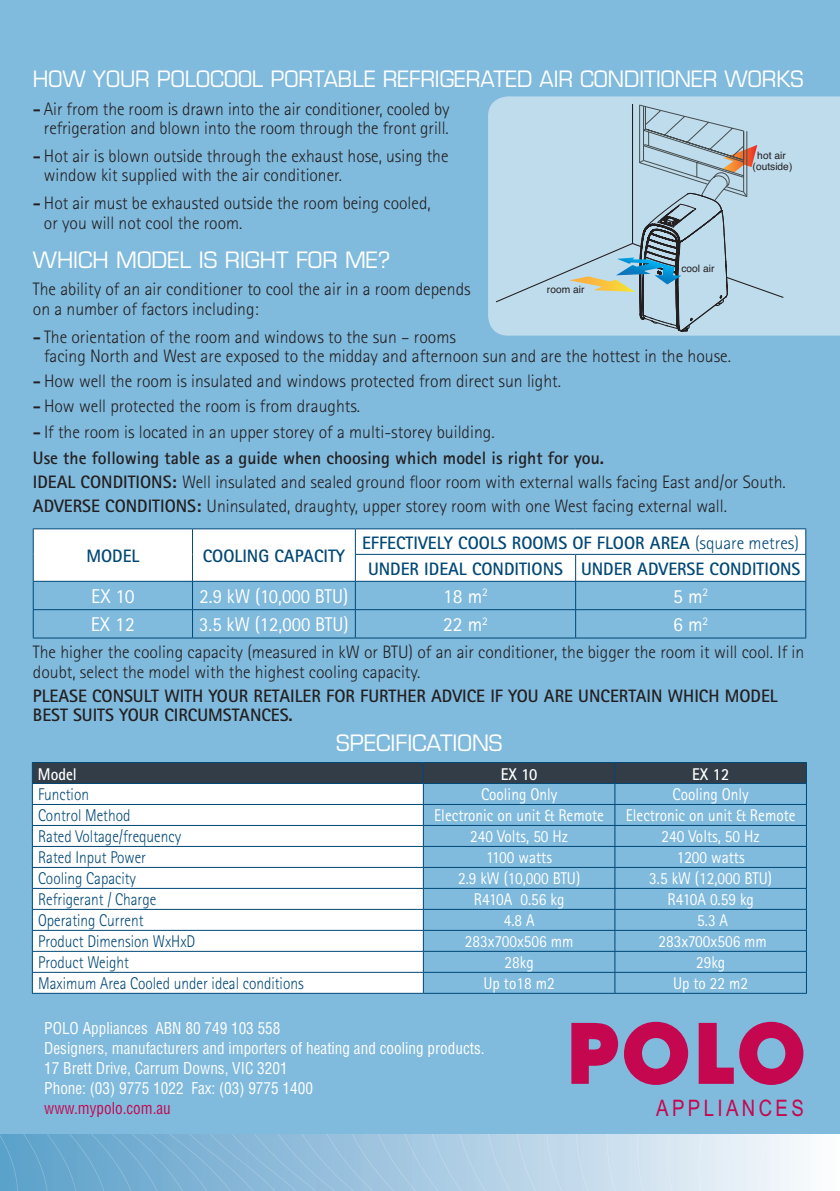
<style>
.page{position:relative;width:840px;height:1191px;background:#fff}
.page>*{position:absolute;margin:0;border:0;box-sizing:border-box;transform-origin:0 0}
.t1{font:700 77.8px "Avant Garde";color:#c50750}
.t2{font:22.8px "Arial Narrow";letter-spacing:.15em;color:#c50750}
.t3{font:22px "Eurostile";color:#fff;scale:.94 1}
.t4{font:22px "Eurostile";color:#fff}
.t5{font:20px "Rotis Sans Serif";color:#fff;scale:.93 1}
.t6{font:20px "Rotis Sans Serif";color:#fff}
.t7{font:300 18px/19.4px "Rotis Sans Serif";color:#231f20}
.t8{font:700 18px/18.2px "Rotis Sans Serif";color:#231f20}
.t9{font:700 18px "Rotis Sans Serif";color:#004876}
.t10{font:17px "Rotis Sans Serif";color:#fff;scale:.9 1}
.t11{font:300 17px "Rotis Sans Serif";color:#004876;scale:.9 1}
.t12{font:700 17px "Rotis Sans Serif";color:#fff;scale:.9 1}
.t13{font:condensed 16px "Helvetica";color:#fff;scale:.95 1}
.t14{font:condensed 16px "Helvetica";color:#c50750;scale:.95 1}
.t15{font:10.2px/11px "Helvetica";color:#231f20;text-align:center}
.s1{font-weight:700}
.s2{font-weight:300}
</style>
<div class="page">
<div style="left:0;top:0;width:839px;height:1191px;background:#80badd"></div>
<div style="left:34px;top:529px;width:771px;height:52px;background:#fff"></div>
<svg style="left:34px;top:582px;width:771px;height:55px"></svg>
<hr style="left:33px;top:528px;width:159px;height:1px;background:#004876">
<hr style="left:192px;top:528px;width:163px;height:1px;background:#004876">
<hr style="left:355px;top:528px;width:220px;height:1px;background:#004876">
<hr style="left:575px;top:528px;width:230px;height:1px;background:#004876">
<hr style="left:355px;top:554px;width:220px;height:1px;background:#004876">
<hr style="left:575px;top:554px;width:230px;height:1px;background:#004876">
<hr style="left:33px;top:581px;width:159px;height:1px;background:#004876">
<hr style="left:192px;top:581px;width:163px;height:1px;background:#004876">
<hr style="left:355px;top:581px;width:220px;height:1px;background:#004876">
<hr style="left:575px;top:581px;width:230px;height:1px;background:#004876">
<hr style="left:33px;top:609px;width:159px;height:1px;background:#004876">
<svg style="left:33px;top:529px;width:1px;height:108px"></svg>
<hr style="left:192px;top:609px;width:163px;height:1px;background:#004876">
<svg style="left:192px;top:529px;width:1px;height:108px"></svg>
<hr style="left:355px;top:609px;width:220px;height:1px;background:#004876">
<svg style="left:355px;top:529px;width:1px;height:108px"></svg>
<hr style="left:575px;top:609px;width:230px;height:1px;background:#004876">
<svg style="left:575px;top:555px;width:1px;height:82px"></svg>
<svg style="left:805px;top:529px;width:1px;height:108px"></svg>
<hr style="left:33px;top:637px;width:159px;height:1px;background:#004876">
<hr style="left:192px;top:637px;width:163px;height:1px;background:#004876">
<hr style="left:355px;top:637px;width:220px;height:1px;background:#004876">
<hr style="left:575px;top:637px;width:230px;height:1px;background:#004876">
<svg style="left:32px;top:762px;width:774px;height:231px"></svg>
<hr style="left:32px;top:993px;width:391px;height:1px;background:#004876">
<hr style="left:423px;top:993px;width:191px;height:1px;background:#004876">
<hr style="left:614px;top:993px;width:192px;height:1px;background:#004876">
<div style="left:488px;top:96px;width:351px;height:240px;background:#bfdced"></div>
<svg style="left:495px;top:104px;width:289px;height:227px;background:#b6d1e0"></svg>
<svg style="left:571px;top:1021px;width:118px;height:64px"></svg>
<svg style="left:698px;top:1021px;width:106px;height:64px"></svg>
<svg style="left:0;top:1134px;width:839px;height:57px"></svg>
<p class="t3" style="left:33px;top:66px;width:820px">HOW YOUR POLOCOOL PORTABLE REFRIGERATED AIR CONDITIONER WORKS</p>
<p class="t7" style="left:33px;top:99px;width:418px;text-align:center"><span class="s1">-</span> Air from the room is drawn into the air conditioner, cooled by refrigeration and blown into the room through the front grill.</p>
<p class="t7" style="left:44px;top:146px;width:406px;text-indent:-11px"><span class="s1">-</span> Hot air is blown outside through the exhaust hose, using the window kit supplied with the air conditioner.</p>
<p class="t7" style="left:44px;top:193px;width:388px;text-indent:-11px"><span class="s1">-</span> Hot air must be exhausted outside the room being cooled, or you will not cool the room.</p>
<p class="t4" style="left:33px;top:247px;width:359px">WHICH MODEL IS RIGHT FOR ME?</p>
<p class="t7" style="left:33px;top:279px;width:439px">The ability of an air conditioner to cool the air in a room depends on a number of factors including:</p>
<p class="t7" style="left:44px;top:327px;width:688px;text-indent:-11px"><span class="s1">-</span> The orientation of the room and windows to the sun – rooms<br>facing North and West are exposed to the midday and afternoon sun and are the hottest in the house.</p>
<p class="t7" style="left:33px;top:371px;width:529px"><span class="s1">-</span> How well the room is insulated and windows protected from direct sun light.</p>
<p class="t7" style="left:33px;top:396px;width:328px"><span class="s1">-</span> How well protected the room is from draughts.</p>
<p class="t7" style="left:33px;top:422px;width:463px"><span class="s1">-</span> If the room is located in an upper storey of a multi-storey building.</p>
<p class="t8" style="left:33px;top:448px;width:572px">Use the following table as a guide when choosing which model is right for you.</p>
<p class="t7" style="left:33px;top:472px;width:754px"><span class="s1">IDEAL CONDITIONS:</span> Well insulated and sealed ground floor room with external walls facing East and/or South.</p>
<p class="t7" style="left:33px;top:496px;width:695px"><span class="s1">ADVERSE CONDITIONS:</span> Uninsulated, draughty, upper storey room with one West facing external wall.</p>
<p class="t9" style="left:86px;top:545px;width:54px">MODEL</p>
<p class="t9" style="left:203px;top:545px;width:144px">COOLING CAPACITY</p>
<p class="t15" style="left:752px;top:150px;width:41px">hot air (outside)</p>
<p class="t15" style="left:681px;top:263px;width:34px">cool air</p>
<p class="t15" style="left:546px;top:284px;width:39px">room air</p>
<p class="t9" style="left:362px;top:531px;width:438px">EFFECTIVELY COOLS ROOMS OF FLOOR AREA <span class="s2">(square metres)</span></p>
<p class="t9" style="left:368px;top:557px;width:196px">UNDER IDEAL CONDITIONS</p>
<p class="t9" style="left:580px;top:557px;width:221px">UNDER ADVERSE CONDITIONS</p>
<p class="t6" style="left:91px;top:584px;width:45px">EX 10</p>
<p class="t5" style="left:199px;top:584px;width:161px">2.9 kW (10,000 BTU)</p>
<p class="t6" style="left:443px;top:584px;width:46px">18 m<sup>2</sup></p>
<p class="t6" style="left:672px;top:584px;width:37px">5 m<sup>2</sup></p>
<p class="t6" style="left:91px;top:613px;width:45px">EX 12</p>
<p class="t5" style="left:199px;top:613px;width:162px">3.5 kW (12,000 BTU)</p>
<p class="t6" style="left:443px;top:613px;width:46px">22 m<sup>2</sup></p>
<p class="t6" style="left:672px;top:613px;width:37px">6 m<sup>2</sup></p>
<p class="t7" style="left:33px;top:642px;width:772px;line-height:20px">The higher the cooling capacity (measured in kW or BTU) of an air conditioner, the bigger the room it will cool. If in doubt, select the model with the highest cooling capacity.</p>
<p class="t8" style="left:33px;top:687px;width:746px">PLEASE CONSULT WITH YOUR RETAILER FOR FURTHER ADVICE IF YOU ARE UNCERTAIN WHICH MODEL<br>BEST SUITS YOUR CIRCUMSTANCES.</p>
<p class="t4" style="left:336px;top:729px;width:168px">SPECIFICATIONS</p>
<p class="t12" style="left:38px;top:763px;width:45px">Model</p>
<p class="t12" style="left:500px;top:763px;width:42px">EX 10</p>
<p class="t12" style="left:691px;top:763px;width:43px">EX 12</p>
<p class="t11" style="left:38px;top:785px;width:58px">Function</p>
<p class="t10" style="left:480px;top:784px;width:86px">Cooling Only</p>
<p class="t10" style="left:672px;top:784px;width:86px">Cooling Only</p>
<p class="t11" style="left:38px;top:806px;width:104px">Control Method</p>
<p class="t10" style="left:434px;top:805px;width:190px">Electronic on unit &amp; Remote</p>
<p class="t10" style="left:625px;top:805px;width:190px">Electronic on unit &amp; Remote</p>
<p class="t11" style="left:38px;top:827px;width:160px">Rated Voltage/frequency</p>
<p class="t10" style="left:470px;top:826px;width:110px">240 Volts, 50 Hz</p>
<p class="t10" style="left:661px;top:826px;width:110px">240 Volts, 50 Hz</p>
<p class="t11" style="left:38px;top:848px;width:121px">Rated Input Power</p>
<p class="t10" style="left:486px;top:847px;width:75px">1100 watts</p>
<p class="t10" style="left:676px;top:847px;width:77px">1200 watts</p>
<p class="t11" style="left:38px;top:869px;width:110px">Cooling Capacity</p>
<p class="t10" style="left:458px;top:868px;width:137px">2.9 kW (10,000 BTU)</p>
<p class="t10" style="left:649px;top:868px;width:138px">3.5 kW (12,000 BTU)</p>
<p class="t11" style="left:38px;top:890px;width:133px">Refrigerant / Charge</p>
<p class="t10" style="left:473px;top:889px;width:102px">R410A 0.56 kg</p>
<p class="t10" style="left:667px;top:889px;width:98px">R410A 0.59 kg</p>
<p class="t11" style="left:38px;top:911px;width:119px">Operating Current</p>
<p class="t10" style="left:503px;top:910px;width:36px">4.8 A</p>
<p class="t10" style="left:696px;top:910px;width:36px">5.3 A</p>
<p class="t11" style="left:38px;top:932px;width:176px">Product Dimension WxHxD</p>
<p class="t10" style="left:464px;top:931px;width:122px">283x700x506 mm</p>
<p class="t10" style="left:658px;top:931px;width:122px">283x700x506 mm</p>
<p class="t11" style="left:38px;top:952px;width:103px">Product Weight</p>
<p class="t10" style="left:504px;top:952px;width:34px">28kg</p>
<p class="t10" style="left:695px;top:952px;width:34px">29kg</p>
<p class="t11" style="left:38px;top:973px;width:296px">Maximum Area Cooled under ideal conditions</p>
<p class="t10" style="left:483px;top:973px;width:80px">Up to18 m2</p>
<p class="t10" style="left:672px;top:973px;width:85px">Up to 22 m2</p>
<p class="t13" style="left:44px;top:1018px;width:250px">POLO Appliances ABN 80 749 103 558</p>
<p class="t13" style="left:44px;top:1038px;width:464px">Designers, manufacturers and importers of heating and cooling products.</p>
<p class="t13" style="left:44px;top:1058px;width:257px">17 Brett Drive, Carrum Downs, VIC 3201</p>
<p class="t13" style="left:44px;top:1078px;width:284px">Phone: (03) 9775 1022 Fax: (03) 9775 1400</p>
<p class="t14" style="left:44px;top:1098px;width:135px">www.mypolo.com.au</p>
<p class="t1" style="left:567px;top:1003px;width:238px">POLO</p>
<p class="t2" style="left:655px;top:1091px;width:149px">APPLIANCES</p>
</div>
